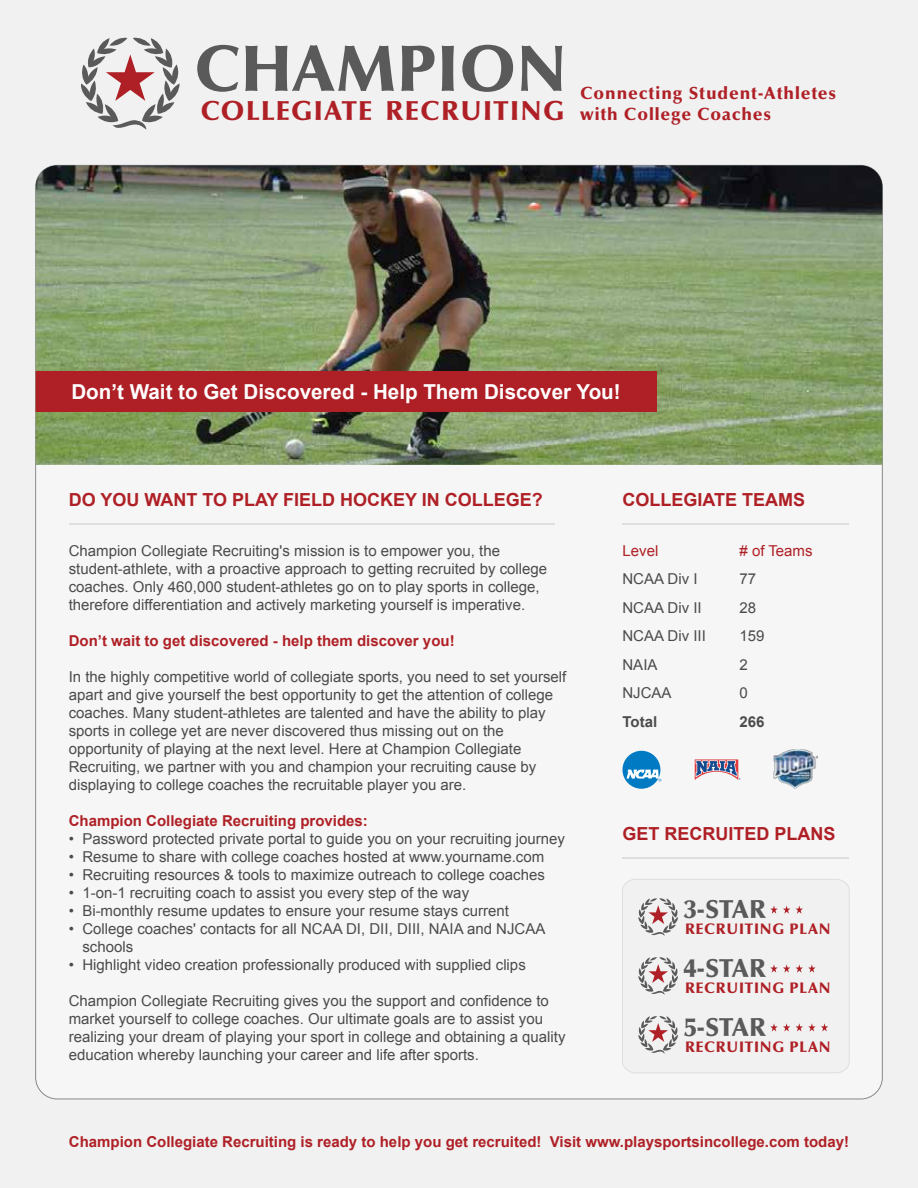
<style>
.page{position:relative;width:918px;height:1188px;background:#f1f1f1}
.page>*{position:absolute;margin:0;border:0;box-sizing:border-box;transform-origin:0 0}
.t1{font:900 65.4px "Optima";color:#5a5a5a}
.t2{font:900 27.3px "Optima";letter-spacing:.05em;color:#af2026}
.t3{font:900 25.95px "Optima";letter-spacing:-.01em;color:#5a5a5a}
.t4{font:700 20.55px "Arial";color:#fff}
.t5{font:700 18px "Arial";color:#af2026}
.t6{font:900 17.55px/21px "Optima";letter-spacing:.05em;color:#af2026}
.t7{font:900 15.15px "Optima";letter-spacing:.05em;color:#af2026}
.t8{font:15px/18px "Arial";color:#4b4b4b}
.t9{font:700 15px "Arial";color:#af2026}
.t10{font:15px "Arial";color:#af2026}
.t11{font:700 15px "Arial";color:#4b4b4b}
</style>
<div class="page">
<div style="left:36px;top:165px;width:846px;height:934px;background:#f6f6f6;border-radius:22px"></div>
<svg style="left:81px;top:37px;width:99px;height:93px"></svg>
<svg style="left:622px;top:879px;width:228px;height:194px"></svg>
<svg style="left:638px;top:898px;width:40px;height:38px"></svg>
<svg style="left:796px;top:905px;width:7px;height:9px"></svg>
<svg style="left:770px;top:905px;width:20px;height:9px"></svg>
<svg style="left:638px;top:957px;width:40px;height:38px"></svg>
<svg style="left:796px;top:964px;width:20px;height:9px"></svg>
<svg style="left:770px;top:964px;width:20px;height:9px"></svg>
<svg style="left:638px;top:1016px;width:40px;height:38px"></svg>
<svg style="left:770px;top:1023px;width:20px;height:9px"></svg>
<svg style="left:796px;top:1023px;width:32px;height:9px"></svg>
<hr style="left:622px;top:858px;width:227px;height:1px;background:#dedede">
<hr style="left:622px;top:524px;width:227px;height:1px;background:#dedede">
<div style="left:623px;top:751px;width:37px;height:38px;background:#007ac2;border-radius:50%"></div>
<svg style="left:626px;top:770px;width:35px;height:12px"></svg>
<svg style="left:695px;top:759px;width:45px;height:21px"></svg>
<img style="left:774px;top:749px;width:43px;height:40px">
<hr style="left:69px;top:524px;width:486px;height:1px;background:#dedede">
<img style="left:36px;top:165px;width:846px;height:300px">
<div style="left:36px;top:371px;width:621px;height:40px;background:#af2026"></div>
<h1 class="t1" style="left:194px;top:31px;width:375px">CHAMPION</h1>
<h2 class="t2" style="left:201px;top:95px;width:365px">COLLEGIATE RECRUITING</h2>
<p class="t6" style="left:580px;top:82px;width:257px">Connecting Student-Athletes with College Coaches</p>
<h3 class="t4" style="left:71px;top:378px;width:551px">Don’t Wait to Get Discovered - Help Them Discover You!</h3>
<p class="t5" style="left:69px;top:488px;width:476px">DO YOU WANT TO PLAY FIELD HOCKEY IN COLLEGE?</p>
<p class="t8" style="left:69px;top:542px;width:480px">Champion Collegiate Recruiting's mission is to empower you, the student-athlete, with a proactive approach to getting recruited by college coaches. Only 460,000 student-athletes go on to play sports in college, therefore differentiation and actively marketing yourself is imperative.</p>
<p class="t9" style="left:69px;top:631px;width:387px">Don’t wait to get discovered - help them discover you!</p>
<p class="t8" style="left:69px;top:668px;width:499px">In the highly competitive world of collegiate sports, you need to set yourself apart and give yourself the best opportunity to get the attention of college coaches. Many student-athletes are talented and have the ability to play sports in college yet are never discovered thus missing out on the opportunity of playing at the next level. Here at Champion Collegiate Recruiting, we partner with you and champion your recruiting cause by displaying to college coaches the recruitable player you are.</p>
<p class="t9" style="left:69px;top:811px;width:301px">Champion Collegiate Recruiting provides:</p>
<p class="t8" style="left:69px;top:830px;width:498px">• Password protected private portal to guide you on your recruiting journey</p>
<p class="t8" style="left:69px;top:848px;width:477px">• Resume to share with college coaches hosted at www.yourname.com</p>
<p class="t8" style="left:69px;top:866px;width:478px">• Recruiting resources &amp; tools to maximize outreach to college coaches</p>
<p class="t8" style="left:69px;top:884px;width:402px">• 1-on-1 recruiting coach to assist you every step of the way</p>
<p class="t8" style="left:69px;top:902px;width:442px">• Bi-monthly resume updates to ensure your resume stays current</p>
<p class="t8" style="left:82px;top:920px;width:465px;text-indent:-14px">• College coaches' contacts for all NCAA DI, DII, DIII, NAIA and NJCAA schools</p>
<p class="t8" style="left:69px;top:956px;width:459px">• Highlight video creation professionally produced with supplied clips</p>
<p class="t8" style="left:69px;top:992px;width:498px">Champion Collegiate Recruiting gives you the support and confidence to market yourself to college coaches. Our ultimate goals are to assist you realizing your dream of playing your sport in college and obtaining a quality education whereby launching your career and life after sports.</p>
<p class="t5" style="left:622px;top:488px;width:184px">COLLEGIATE TEAMS</p>
<p class="t10" style="left:622px;top:541px;width:37px">Level</p>
<p class="t10" style="left:740px;top:541px;width:75px"># of Teams</p>
<p class="t8" style="left:622px;top:570px;width:77px">NCAA Div I</p>
<p class="t8" style="left:740px;top:570px;width:18px">77</p>
<p class="t8" style="left:622px;top:599px;width:81px">NCAA Div II</p>
<p class="t8" style="left:740px;top:599px;width:18px">28</p>
<p class="t8" style="left:622px;top:627px;width:85px">NCAA Div III</p>
<p class="t8" style="left:740px;top:627px;width:27px">159</p>
<p class="t8" style="left:622px;top:656px;width:37px">NAIA</p>
<p class="t8" style="left:740px;top:656px;width:10px">2</p>
<p class="t8" style="left:622px;top:684px;width:51px">NJCAA</p>
<p class="t8" style="left:740px;top:684px;width:10px">0</p>
<p class="t11" style="left:622px;top:712px;width:36px">Total</p>
<p class="t11" style="left:740px;top:712px;width:27px">266</p>
<p class="t5" style="left:622px;top:822px;width:215px">GET RECRUITED PLANS</p>
<h3 class="t3" style="left:684px;top:894px;width:84px">3-STAR</h3>
<p class="t7" style="left:685px;top:920px;width:147px">RECRUITING PLAN</p>
<h3 class="t3" style="left:684px;top:953px;width:84px">4-STAR</h3>
<p class="t7" style="left:685px;top:979px;width:147px">RECRUITING PLAN</p>
<h3 class="t3" style="left:684px;top:1012px;width:84px">5-STAR</h3>
<p class="t7" style="left:685px;top:1038px;width:147px">RECRUITING PLAN</p>
<p class="t9" style="left:69px;top:1132px;width:782px">Champion Collegiate Recruiting is ready to help you get recruited! Visit www.playsportsincollege.com today!</p>
</div>
